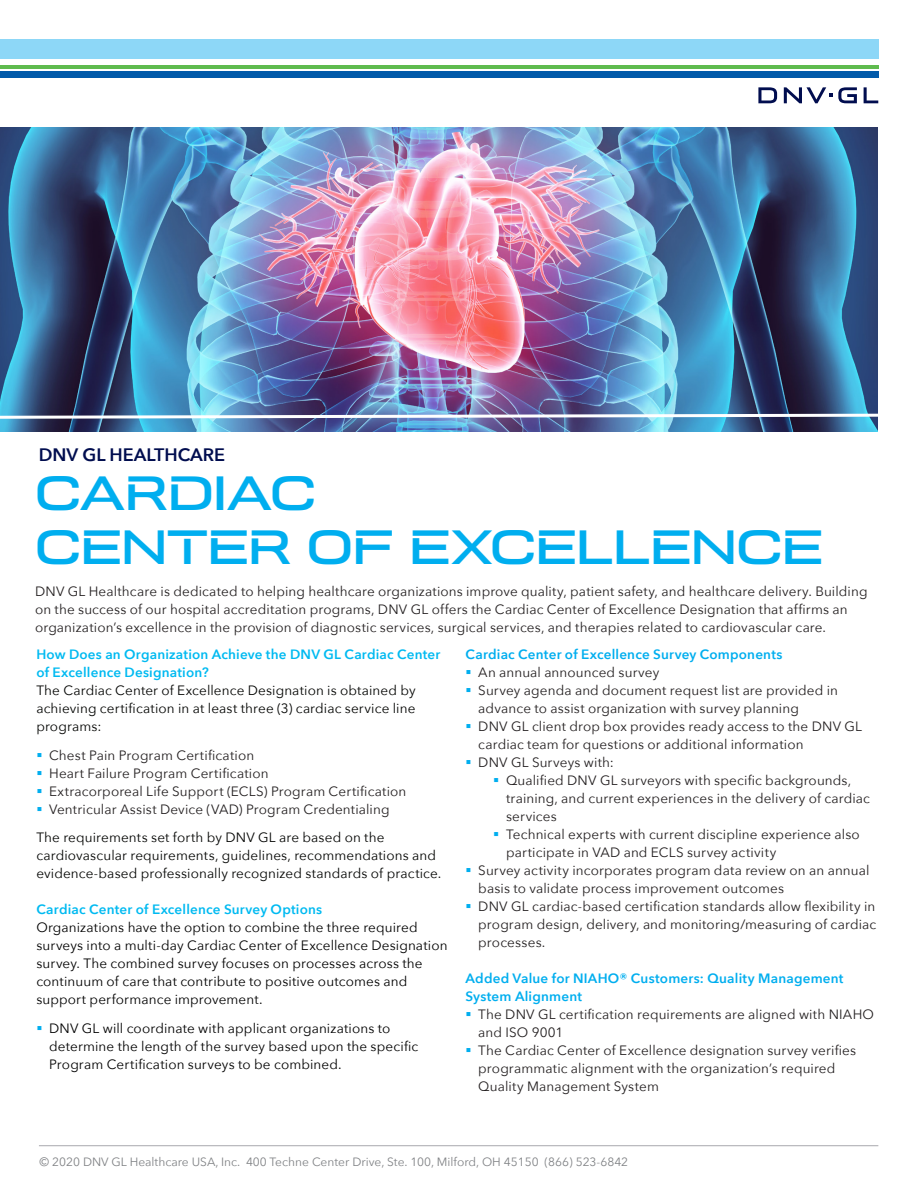
<style>
.page{position:relative;width:918px;height:1188px;background:#fff}
.page>*{position:absolute;margin:0;border:0;box-sizing:border-box;transform-origin:0 0}
.t1{font:500 48px "Broader View";letter-spacing:-.005em;color:#00aeef}
.t2{font:600 18px "Avenir Next LT Pro";color:#010d4f}
.t3{font:13.5px/18px "Avenir Next LT Pro";letter-spacing:.01em;color:#231f20}
.t4{font:13.5px/18px "Avenir Next LT Pro";letter-spacing:.01em;color:#000}
.t5{font:13.5px/18px "Avenir Next LT Pro";letter-spacing:.01em;color:#040503;text-align:justify}
.t6{font:600 13.5px/18px "Avenir Next LT Pro";letter-spacing:.015em;color:#00baf1}
.t7{font:600 13.5px/18px "Avenir Next LT Pro";letter-spacing:.015em;color:#00aeef}
.DNV_GL_Address_line{font:12px "Avenir Next LT Pro";color:#808285}
.s1{color:#00aeef}
</style>
<div class="page">
<img style="left:0;top:127px;width:878px;height:305px">
<div style="left:0;top:40px;width:878px;height:19px;background:#8dd7f7"></div>
<hr style="left:0;top:65px;width:878px;height:3px;background:#5fbb4e">
<div style="left:0;top:71px;width:878px;height:7px;background:#015aaa"></div>
<svg style="left:864px;top:87px;width:14px;height:16px"></svg>
<svg style="left:838px;top:87px;width:19px;height:16px"></svg>
<svg style="left:758px;top:87px;width:19px;height:16px"></svg>
<svg style="left:784px;top:87px;width:48px;height:16px"></svg>
<hr style="left:39px;top:1145px;width:839px;height:1px;background:#a8a9ad">
<img style="left:0;top:412px;width:878px;height:8px">
<p class="t2" style="left:39px;top:444px;width:188px">DNV GL HEALTHCARE</p>
<p class="t1" style="left:35px;top:463px;width:283px">CARDIAC</p>
<p class="t1" style="left:35px;top:517px;width:790px">CENTER OF EXCELLENCE</p>
<p class="t3" style="left:35px;top:583px;width:834px">DNV GL Healthcare is dedicated to helping healthcare organizations improve quality, patient safety, and healthcare delivery. Building on the success of our hospital accreditation programs, DNV GL offers the Cardiac Center of Excellence Designation that affirms an organization’s excellence in the provision of diagnostic services, surgical services, and therapies related to cardiovascular care.</p>
<p class="t6" style="left:36px;top:645px;width:406px">How Does an Organization Achieve the DNV GL Cardiac Center of Excellence Designation?</p>
<p class="t5" style="left:36px;top:681px;width:381px">The Cardiac Center of Excellence Designation is obtained by achieving certification in at least three (3) cardiac service line programs:</p>
<p class="t3" style="left:36px;top:746px;width:219px"><span class="s1">▪</span> Chest Pain Program Certification</p>
<p class="t3" style="left:36px;top:764px;width:234px"><span class="s1">▪</span> Heart Failure Program Certification</p>
<p class="t3" style="left:36px;top:782px;width:372px"><span class="s1">▪</span> Extracorporeal Life Support (ECLS) Program Certification</p>
<p class="t3" style="left:36px;top:800px;width:355px"><span class="s1">▪</span> Ventricular Assist Device (VAD) Program Credentialing</p>
<p class="t5" style="left:36px;top:829px;width:407px;text-align:left">The requirements set forth by DNV GL are based on the cardiovascular requirements, guidelines, recommendations and evidence-based professionally recognized standards of practice.</p>
<p class="t6" style="left:36px;top:901px;width:287px">Cardiac Center of Excellence Survey Options</p>
<p class="t4" style="left:36px;top:919px;width:413px">Organizations have the option to combine the three required surveys into a multi-day Cardiac Center of Excellence Designation survey. The combined survey focuses on processes across the continuum of care that contribute to positive outcomes and support performance improvement.</p>
<p class="t4" style="left:49px;top:1019px;width:371px;text-indent:-13px"><span class="s1">▪</span> DNV GL will coordinate with applicant organizations to determine the length of the survey based upon the specific<br>Program Certification surveys to be combined.</p>
<p class="t7" style="left:466px;top:645px;width:318px">Cardiac Center of Excellence Survey Components</p>
<p class="t3" style="left:466px;top:663px;width:195px"><span class="s1">▪</span> An annual announced survey</p>
<p class="t3" style="left:478px;top:681px;width:361px;text-indent:-13px"><span class="s1">▪</span> Survey agenda and document request list are provided in advance to assist organization with survey planning</p>
<p class="t3" style="left:478px;top:717px;width:385px;text-indent:-13px"><span class="s1">▪</span> DNV GL client drop box provides ready access to the DNV GL cardiac team for questions or additional information</p>
<p class="t3" style="left:466px;top:753px;width:150px"><span class="s1">▪</span> DNV GL Surveys with:</p>
<p class="t3" style="left:506px;top:771px;width:366px;text-indent:-13px"><span class="s1">▪</span> Qualified DNV GL surveyors with specific backgrounds, training, and current experiences in the delivery of cardiac services</p>
<p class="t3" style="left:506px;top:825px;width:355px;text-indent:-13px"><span class="s1">▪</span> Technical experts with current discipline experience also participate in VAD and ECLS survey activity</p>
<p class="t3" style="left:478px;top:861px;width:393px;text-indent:-13px"><span class="s1">▪</span> Survey activity incorporates program data review on an annual basis to validate process improvement outcomes</p>
<p class="t3" style="left:478px;top:897px;width:399px;text-align:justify;text-indent:-13px"><span class="s1">▪</span> DNV GL cardiac-based certification standards allow flexibility in program design, delivery, and monitoring/measuring of cardiac processes.</p>
<p class="t7" style="left:466px;top:969px;width:380px">Added Value for NIAHO® Customers: Quality Management<br>System Alignment</p>
<p class="t3" style="left:478px;top:1005px;width:397px;text-indent:-13px"><span class="s1">▪</span> The DNV GL certification requirements are aligned with NIAHO and ISO 9001</p>
<p class="t3" style="left:478px;top:1041px;width:379px;text-indent:-13px"><span class="s1">▪</span> The Cardiac Center of Excellence designation survey verifies programmatic alignment with the organization’s required<br>Quality Management System</p>
<p class="DNV_GL_Address_line" style="left:40px;top:1155px;width:590px">© 2020 DNV GL Healthcare USA, Inc. 400 Techne Center Drive, Ste. 100, Milford, OH 45150 (866) 523-6842</p>
</div>
